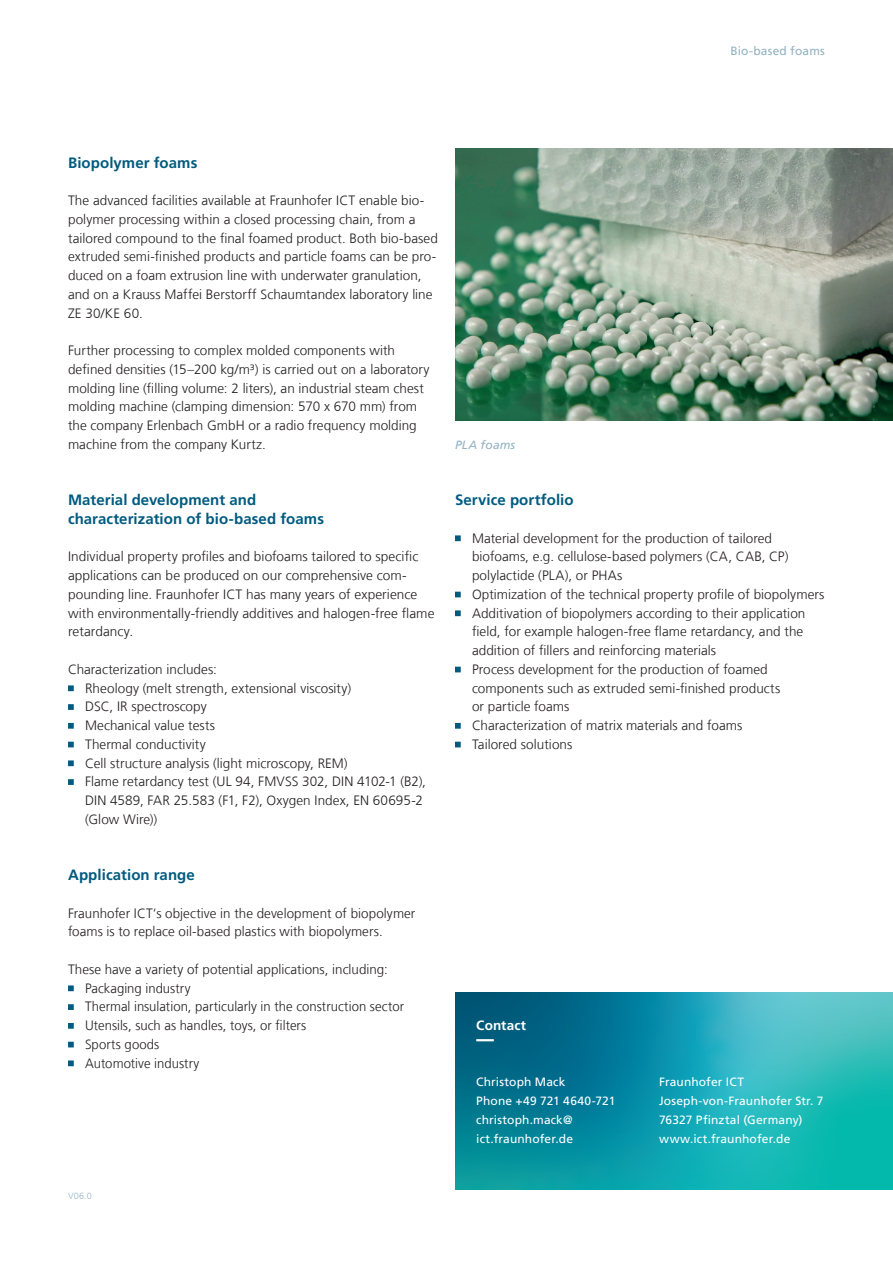
<style>
.page{position:relative;width:893px;height:1263px;background:#fff}
.page>*{position:absolute;margin:0;border:0;box-sizing:border-box;transform-origin:0 0}
.t1{font:700 15px/18.8px "Frutiger LT Com";letter-spacing:.005em;color:#005b7f}
.t2{font:300 13.5px/18.8px "Frutiger LT Com";letter-spacing:.005em;color:#231f20}
.t3{font:700 13.5px "Frutiger LT Com";letter-spacing:.01em;color:#fff}
.t4{font:12px/18.8px "Frutiger LT Com";letter-spacing:.01em;color:#fff}
.t5{font:12px "Frutiger LT Com";letter-spacing:.015em;color:#93b3c3}
.t6{font:italic 12px "Frutiger LT Com";letter-spacing:.02em;color:#93b3c3}
.t7{font:300 9px "Frutiger LT Com";color:#93b3c3}
</style>
<div class="page">
<img style="left:455px;top:149px;width:438px;height:272px">
<svg style="left:68px;top:685px;width:6px;height:6px"></svg>
<svg style="left:68px;top:704px;width:6px;height:6px"></svg>
<svg style="left:68px;top:723px;width:6px;height:6px"></svg>
<svg style="left:68px;top:742px;width:6px;height:5px"></svg>
<svg style="left:68px;top:760px;width:6px;height:6px"></svg>
<svg style="left:68px;top:779px;width:6px;height:6px"></svg>
<svg style="left:68px;top:985px;width:6px;height:6px"></svg>
<svg style="left:68px;top:1004px;width:6px;height:6px"></svg>
<svg style="left:68px;top:1023px;width:6px;height:6px"></svg>
<svg style="left:68px;top:1042px;width:6px;height:5px"></svg>
<svg style="left:68px;top:1060px;width:6px;height:6px"></svg>
<svg style="left:455px;top:535px;width:6px;height:6px"></svg>
<svg style="left:455px;top:592px;width:6px;height:5px"></svg>
<svg style="left:455px;top:610px;width:6px;height:6px"></svg>
<svg style="left:455px;top:667px;width:6px;height:5px"></svg>
<svg style="left:455px;top:723px;width:6px;height:6px"></svg>
<svg style="left:455px;top:742px;width:6px;height:5px"></svg>
<svg style="left:455px;top:993px;width:438px;height:197px;background:#159ba9"></svg>
<svg style="left:476px;top:1039px;width:166px;height:2px"></svg>
<p class="t5" style="left:730px;top:44px;width:96px">Bio-based foams</p>
<p class="t1" style="left:68px;top:153px;width:131px">Biopolymer foams</p>
<p class="t2" style="left:68px;top:191px;width:371px">The advanced facilities available at Fraunhofer ICT enable bio&shy;polymer processing within a closed processing chain, from a tailored compound to the final foamed product. Both bio-based extruded semi-finished products and particle foams can be pro&shy;duced on a foam extrusion line with underwater granulation, and on a Krauss Maffei Berstorff Schaumtandex laboratory line ZE 30/KE 60.</p>
<p class="t2" style="left:68px;top:341px;width:363px">Further processing to complex molded components with defined densities (15–200 kg/m³) is carried out on a laboratory molding line (filling volume: 2 liters), an industrial steam chest molding machine (clamping dimension: 570 x 670 mm) from the company Erlenbach GmbH or a radio frequency molding machine from the company Kurtz.</p>
<p class="t1" style="left:68px;top:491px;width:257px">Material development and characterization of bio-based foams</p>
<p class="t2" style="left:68px;top:547px;width:368px">Individual property profiles and biofoams tailored to specific applications can be produced on our comprehensive com&shy;pounding line. Fraunhofer ICT has many years of experience with environmentally-friendly additives and halogen-free flame retardancy.</p>
<p class="t2" style="left:85px;top:660px;width:342px;text-indent:-17px">Characterization includes:<br>Rheology (melt strength, extensional viscosity)<br>DSC, IR spectroscopy<br>Mechanical value tests<br>Thermal conductivity<br>Cell structure analysis (light microscopy, REM)<br>Flame retardancy test (UL 94, FMVSS 302, DIN 4102-1 (B2), DIN 4589, FAR 25.583 (F1, F2), Oxygen Index, EN 60695-2 (Glow Wire))</p>
<p class="t1" style="left:68px;top:866px;width:128px">Application range</p>
<p class="t2" style="left:68px;top:904px;width:349px">Fraunhofer ICT‘s objective in the development of biopolymer foams is to replace oil-based plastics with biopolymers.</p>
<p class="t2" style="left:85px;top:960px;width:320px;text-indent:-17px">These have a variety of potential applications, including:<br>Packaging industry<br>Thermal insulation, particularly in the construction sector Utensils, such as handles, toys, or filters<br>Sports goods<br>Automotive industry</p>
<p class="t6" style="left:455px;top:438px;width:62px">PLA foams</p>
<p class="t1" style="left:455px;top:491px;width:120px">Service portfolio</p>
<p class="t2" style="left:472px;top:529px;width:354px">Material development for the production of tailored biofoams, e.g. cellulose-based polymers (CA, CAB, CP) polylactide (PLA), or PHAs<br>Optimization of the technical property profile of biopolymers Additivation of biopolymers according to their application field, for example halogen-free flame retardancy, and the addition of fillers and reinforcing materials<br>Process development for the production of foamed components such as extruded semi-finished products<br>or particle foams<br>Characterization of matrix materials and foams<br>Tailored solutions</p>
<p class="t3" style="left:476px;top:1017px;width:51px">Contact</p>
<p class="t4" style="left:476px;top:1073px;width:141px">Christoph Mack<br>Phone +49 721 4640-721 christoph.mack@ ict.fraunhofer.de</p>
<p class="t4" style="left:659px;top:1073px;width:166px">Fraunhofer ICT<br>Joseph-von-Fraunhofer Str. 7<br>76327 Pfinztal (Germany) www.ict.fraunhofer.de</p>
<p class="t7" style="left:68px;top:1190px;width:25px">V06.0</p>
</div>
